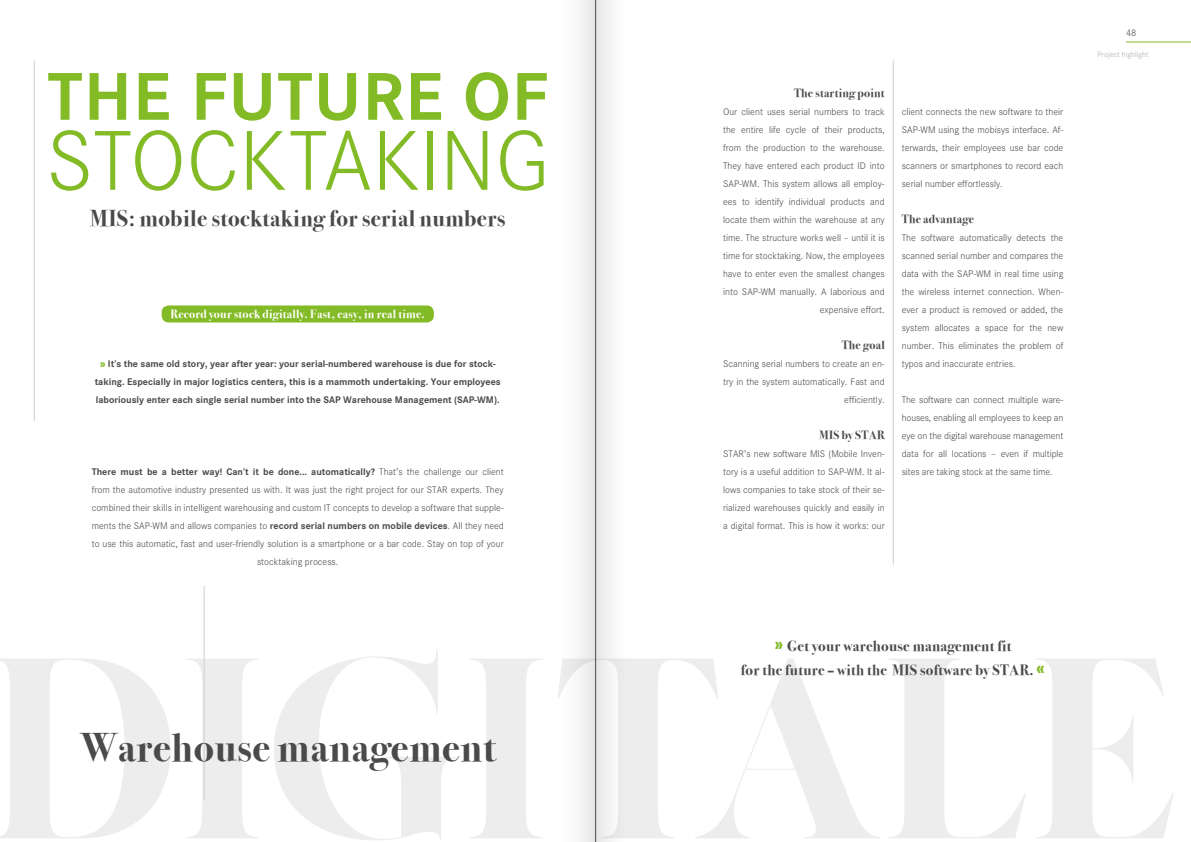
<style>
.page{position:relative;width:1191px;height:842px;background:#fff}
.page>*{position:absolute;margin:0;border:0;box-sizing:border-box;transform-origin:0 0}
.Headline_Grooss{font:300 88px "Corporate S";color:#83bb26}
.Headline_Grooss-2{font:700 70px "Corporate S";letter-spacing:.02em;color:#83bb26}
.Headline_2{font:700 40px "Bodoni Svty Two ITCTT";letter-spacing:.02em;color:#4a4a49}
.Fließtext_links{font:700 23px "Bodoni Svty Two ITCTT";letter-spacing:.02em;color:#4a4a49}
.Fließtext_links-2{font:700 15px "Bodoni Svty Two ITCTT";letter-spacing:.02em;color:#4a4a49}
.Fließtext_links-3{font:700 12px "Bodoni Svty Two ITCTT";letter-spacing:.02em;color:#fff}
.Fließtext_links-4{font:700 12px "Bodoni Svty Two ITCTT";letter-spacing:.02em;color:#4a4a49}
.Fließtext_links-5{font:300 10px/18px "Corporate S";color:#4a4a49;text-align:justify}
.Fließtext_links-6{font:700 10px/18px "Corporate S";color:#4a4a49;text-align:center}
.Teasertext{font:300 8px "Corporate S";color:#adadad}
.s1{font-weight:800;color:#83bb26}
.s2{font-weight:700}
.s3{font-family:"Corporate S";font-weight:800;color:#83bb26}
</style>
<div class="page">
<svg style="left:0;top:649px;width:1174px;height:192px"></svg>
<hr style="left:1126px;top:42px;width:65px;height:1px;background:#83bb26">
<hr style="left:893px;top:61px;width:1px;height:504px;background:#cfcfcf">
<div style="left:162px;top:305px;width:272px;height:17px;background:#83bb26;border-radius:7px"></div>
<hr style="left:34px;top:61px;width:1px;height:360px;background:#cfcfcf">
<hr style="left:204px;top:586px;width:1px;height:213px;background:#cfcfcf">
<svg style="left:596px;top:0;width:34px;height:842px;fill:#f5f5f5"></svg>
<div style="left:557px;top:0;width:38px;height:842px;background:linear-gradient(to right,#fff,#eaeaea)"></div>
<hr style="left:595px;top:0;width:1px;height:842px;background:#4a4a49">
<p class="Headline_Grooss-2" style="left:47px;top:56px;width:502px">THE FUTURE OF</p>
<p class="Headline_Grooss" style="left:46px;top:111px;width:504px">STOCKTAKING</p>
<p class="Fließtext_links" style="left:90px;top:199px;width:416px">MIS: mobile stocktaking for serial numbers</p>
<p class="Fließtext_links-3" style="left:170px;top:304px;width:256px">Record your stock digitally. Fast, easy, in real time.</p>
<p class="Fließtext_links-6" style="left:95px;top:354px;width:407px"><span class="s1">»</span> It’s the same old story, year after year: your serial-numbered warehouse is due for stock&shy;taking. Especially in major logistics centers, this is a mammoth undertaking. Your employees laboriously enter each single serial number into the SAP Warehouse Management (SAP-WM).</p>
<p class="Fließtext_links-5" style="left:92px;top:462px;width:413px;text-align:center"><span class="s2">There must be a better way! Can’t it be done... automatically?</span> That’s the challenge our client from the automotive industry presented us with. It was just the right project for our STAR experts. They combined their skills in intelligent warehousing and custom IT concepts to develop a software that supple&shy;ments the SAP-WM and allows companies to <span class="s2">record serial numbers on mobile devices</span>. All they need to use this automatic, fast and user-friendly solution is a smartphone or a bar code. Stay on top of your stocktaking process.</p>
<p class="Headline_2" style="left:81px;top:714px;width:416px">Warehouse management</p>
<p class="Fließtext_links-4" style="left:794px;top:83px;width:92px">The starting point</p>
<p class="Fließtext_links-5" style="left:723px;top:102px;width:163px;text-align:right">Our client uses serial numbers to track the entire life cycle of their products, from the production to the warehouse.<br>They have entered each product ID into SAP-WM. This system allows all employ&shy;ees to identify individual products and locate them within the warehouse at any time. The structure works well – until it is time for stocktaking. Now, the employees have to enter even the smallest changes into SAP-WM manually. A laborious and expensive effort.</p>
<p class="Fließtext_links-4" style="left:841px;top:335px;width:45px">The goal</p>
<p class="Fließtext_links-5" style="left:723px;top:354px;width:163px;text-align:right">Scanning serial numbers to create an en&shy;try in the system automatically. Fast and efficiently.</p>
<p class="Fließtext_links-4" style="left:819px;top:425px;width:67px">MIS by STAR</p>
<p class="Fließtext_links-5" style="left:723px;top:444px;width:163px">STAR’s new software MIS (Mobile Inven&shy;tory is a useful addition to SAP-WM. It al&shy;lows companies to take stock of their se&shy;rialized warehouses quickly and easily in a digital format. This is how it works: our</p>
<p class="Fließtext_links-5" style="left:901px;top:102px;width:163px">client connects the new software to their SAP-WM using the mobisys interface. Af&shy;terwards, their employees use bar code scanners or smartphones to record each serial number effortlessly.</p>
<p class="Fließtext_links-4" style="left:901px;top:209px;width:74px">The advantage</p>
<p class="Fließtext_links-5" style="left:901px;top:228px;width:163px">The software automatically detects the scanned serial number and compares the data with the SAP-WM in real time using the wireless internet connection. When&shy;ever a product is removed or added, the system allocates a space for the new number. This eliminates the problem of typos and inaccurate entries.</p>
<p class="Fließtext_links-5" style="left:901px;top:390px;width:163px">The software can connect multiple ware&shy;houses, enabling all employees to keep an eye on the digital warehouse management data for all locations – even if multiple sites are taking stock at the same time.</p>
<p class="Fließtext_links-5" style="left:1126px;top:24px;width:12px">48</p>
<p class="Teasertext" style="left:1097px;top:50px;width:52px">Project highlight</p>
<p class="Fließtext_links-2" style="left:774px;top:633px;width:238px"><span class="s3">»</span> Get your warehouse management fit</p>
<p class="Fließtext_links-2" style="left:741px;top:657px;width:306px">for the future – with the MIS software by STAR. <span class="s3">«</span></p>
</div>
